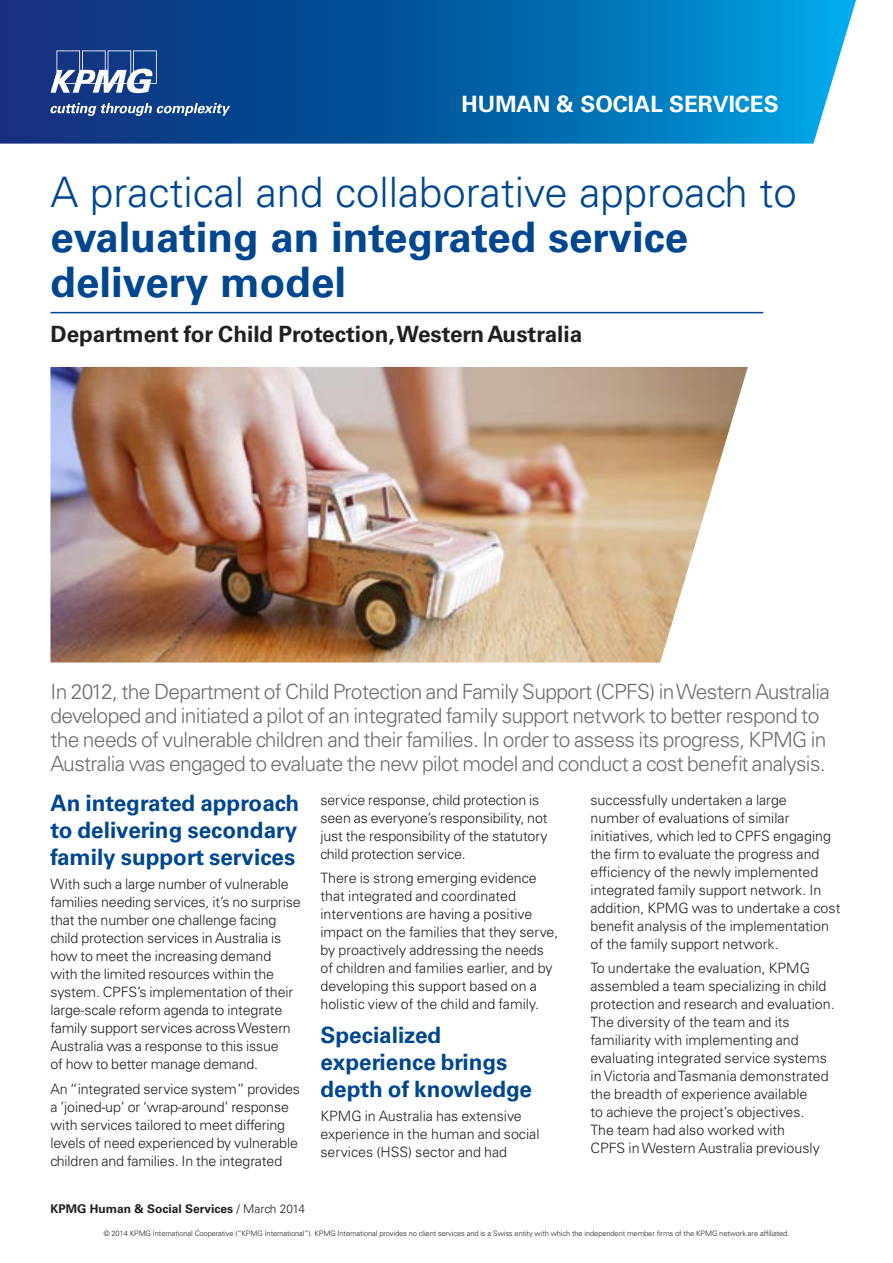
<style>
.page{position:relative;width:893px;height:1263px;background:#fff}
.page>*{position:absolute;margin:0;border:0;box-sizing:border-box;transform-origin:0 0}
.t1{font:700 42px/45px "Univers LT Std";color:#014790}
.t2{font:300 42px "Univers LT Std";color:#014790}
.t3{font:700 22.5px/27px "Univers LT Std";color:#014790;text-align:justify}
.t4{font:700 22.5px "Univers LT Std";color:#231f20}
.t5{font:700 22.5px "Univers LT Std";color:#fff}
.t6{font:300 21px/24px "Univers LT Std";letter-spacing:-.03em;color:#6c6d70}
.t7{font:300 14.25px/18px "Univers LT Std";color:#231f20}
.t8{font:700 12px "Univers LT Std";color:#231f20}
.t9{font:300 7.5px "Univers LT Std";letter-spacing:-.015em;color:#231f20}
.s1{font-weight:300}
</style>
<div class="page">
<svg style="left:0;top:0;width:856px;height:144px;background:#0b66aa"></svg>
<img style="left:50px;top:367px;width:698px;height:295px">
<hr style="left:50px;top:312px;width:713px;height:1px;background:#014790">
<svg style="left:50px;top:50px;width:180px;height:66px;background:#3c629f"></svg>
<h2 class="t5" style="left:462px;top:91px;width:315px">Human &amp; Social Services</h2>
<h1 class="t2" style="left:50px;top:167px;width:748px">A practical and collaborative approach to</h1>
<h1 class="t1" style="left:50px;top:215px;width:639px">evaluating an integrated service delivery model</h1>
<h2 class="t4" style="left:50px;top:320px;width:533px">Department for Child Protection, Western Australia</h2>
<p class="t6" style="left:50px;top:680px;width:781px">In 2012, the Department of Child Protection and Family Support (CPFS) in Western Australia developed and initiated a pilot of an integrated family support network to better respond to the needs of vulnerable children and their families. In order to assess its progress, KPMG in Australia was engaged to evaluate the new pilot model and conduct a cost benefit analysis.</p>
<h2 class="t3" style="left:50px;top:789px;width:250px">An integrated approach to delivering secondary family support services</h2>
<p class="t7" style="left:50px;top:875px;width:252px">With such a large number of vulnerable families needing services, it’s no surprise that the number one challenge facing child protection services in Australia is how to meet the increasing demand with the limited resources within the system. CPFS’s implementation of their large-scale reform agenda to integrate family support services across Western Australia was a response to this issue<br>of how to better manage demand.</p>
<p class="t7" style="left:50px;top:1079px;width:251px">An “integrated service system” provides a ’joined-up’ or ‘wrap-around’ response with services tailored to meet differing levels of need experienced by vulnerable children and families. In the integrated</p>
<p class="t8" style="left:50px;top:1201px;width:256px">KPMG Human &amp; Social Services <span class="s1">/ March 2014</span></p>
<p class="t7" style="left:320px;top:791px;width:229px">service response, child protection is seen as everyone’s responsibility, not just the responsibility of the statutory child protection service.</p>
<p class="t7" style="left:320px;top:869px;width:240px">There is strong emerging evidence that integrated and coordinated interventions are having a positive impact on the families that they serve, by proactively addressing the needs of children and families earlier, and by developing this support based on a holistic view of the child and family.</p>
<h2 class="t3" style="left:320px;top:1021px;width:213px;text-align:left">Specialized experience brings depth of knowledge</h2>
<p class="t7" style="left:320px;top:1107px;width:221px">KPMG in Australia has extensive experience in the human and social services (HSS) sector and had</p>
<p class="t7" style="left:590px;top:791px;width:251px">successfully undertaken a large<br>number of evaluations of similar initiatives, which led to CPFS engaging the firm to evaluate the progress and efficiency of the newly implemented integrated family support network. In addition, KPMG was to undertake a cost benefit analysis of the implementation of the family support network.</p>
<p class="t7" style="left:590px;top:959px;width:246px">To undertake the evaluation, KPMG assembled a team specializing in child protection and research and evaluation.<br>The diversity of the team and its familiarity with implementing and evaluating integrated service systems in Victoria and Tasmania demonstrated the breadth of experience available<br>to achieve the project’s objectives.<br>The team had also worked with<br>CPFS in Western Australia previously</p>
<p class="t9" style="left:104px;top:1229px;width:687px">© 2014 KPMG International Cooperative (“KPMG International”). KPMG International provides no client services and is a Swiss entity with which the independent member firms of the KPMG network are affiliated.</p>
</div>
